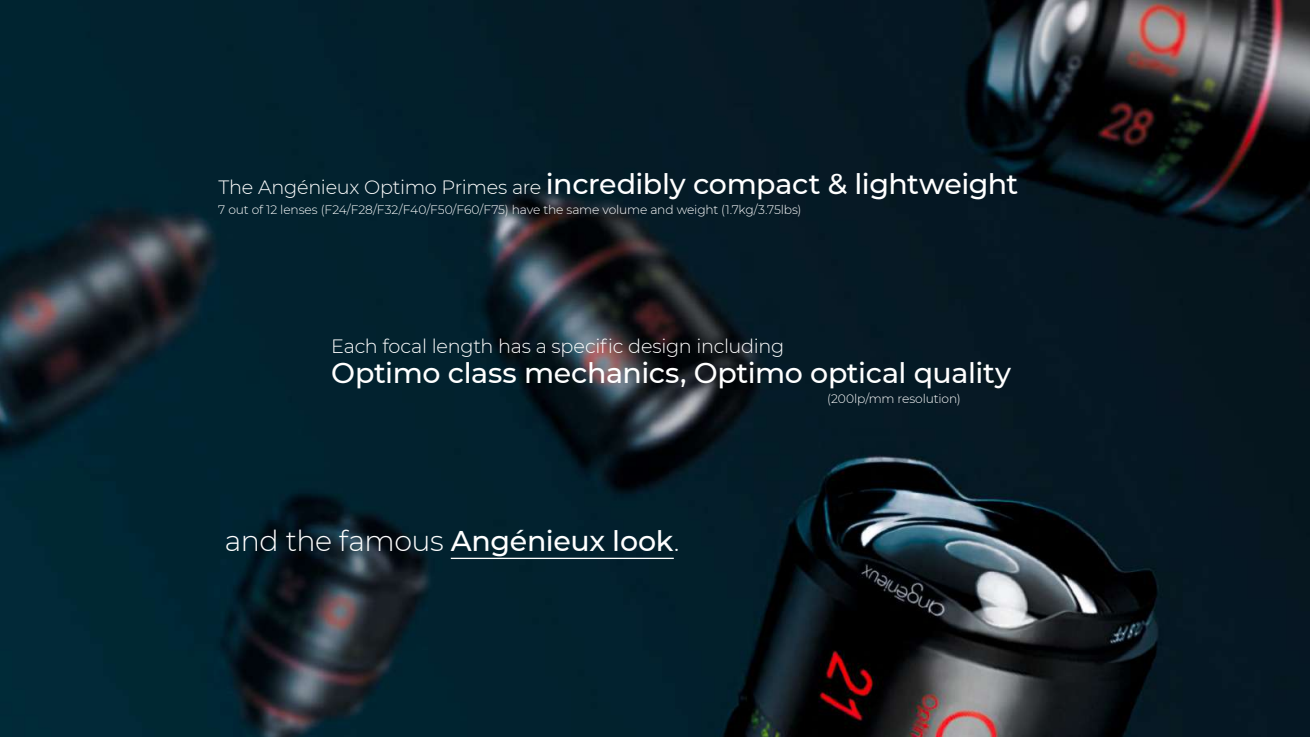
<style>
.page{position:relative;width:1310px;height:737px;background:#fff}
.page>*{position:absolute;margin:0;border:0;box-sizing:border-box;transform-origin:0 0}
.t1{font:500 28.53px "Montserrat";letter-spacing:-.015em;color:#fff}
.t2{font:300 28.53px "Montserrat";letter-spacing:-.015em;color:#fff}
.t3{font:300 19.25px "Montserrat";letter-spacing:-.015em;color:#fff}
.t4{font:300 12.25px "Montserrat";letter-spacing:-.01em;color:#fff}
.s1{font-weight:300;font-size:19.25px}
.s2{font-weight:500}
</style>
<div class="page">
<img style="left:0;top:0;width:1310px;height:737px">
<hr style="left:451px;top:557px;width:223px;height:2px;background:#fff">
<h1 class="t1" style="left:218px;top:172px;width:801px"><span class="s1">The Angénieux Optimo Primes are</span> incredibly compact &amp; lightweight</h1>
<p class="t4" style="left:218px;top:204px;width:585px">7 out of 12 lenses (F24/F28/F32/F40/F50/F60/F75) have the same volume and weight (1.7kg/3.75lbs)</p>
<h2 class="t3" style="left:331px;top:333px;width:454px">Each focal length has a specific design including</h2>
<h1 class="t1" style="left:331px;top:361px;width:681px">Optimo class mechanics, Optimo optical quality</h1>
<p class="t4" style="left:827px;top:392px;width:135px">(200lp/mm resolution)</p>
<h1 class="t2" style="left:225px;top:526px;width:456px">and the famous <span class="s2">Angénieux look</span>.</h1>
</div>
